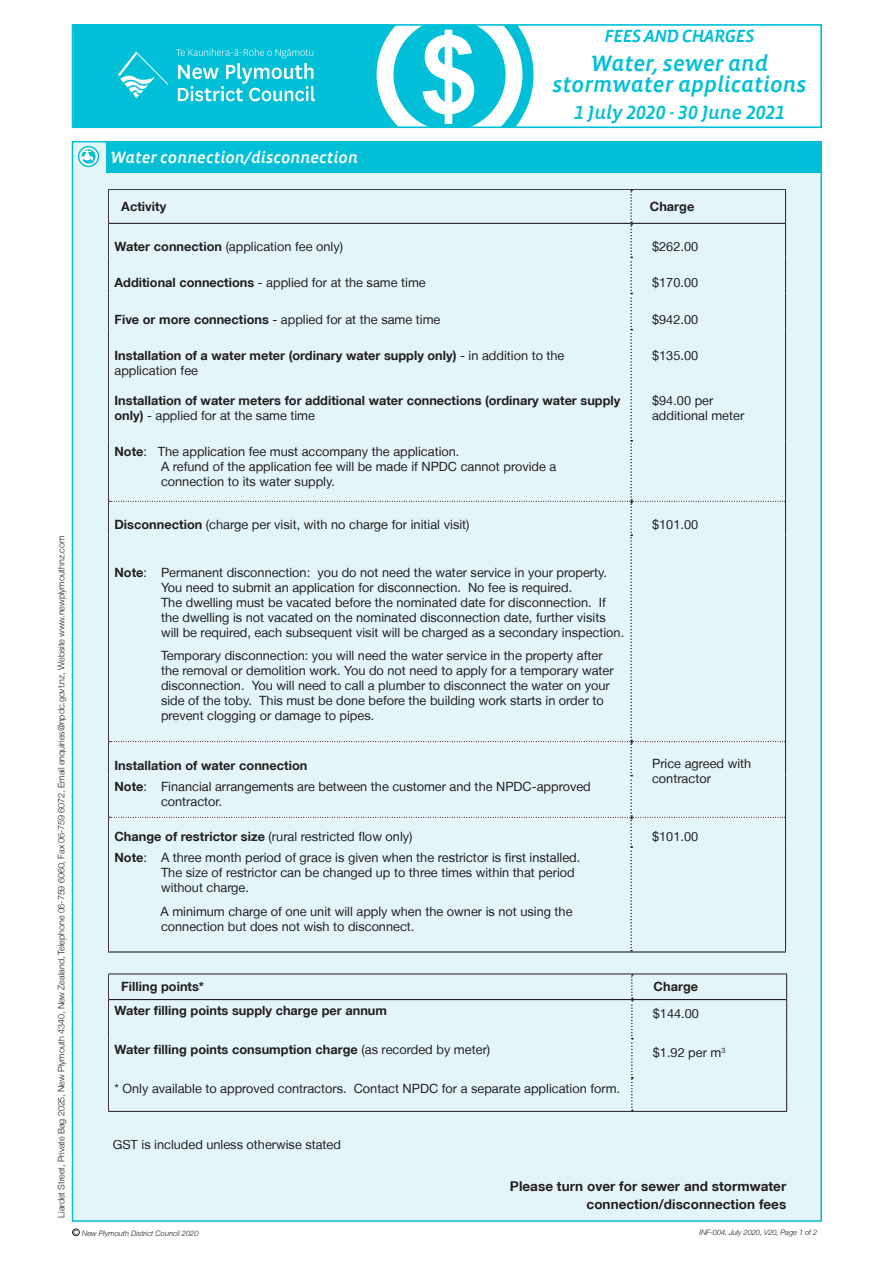
<style>
.page{position:relative;width:893px;height:1263px;background:#fff}
.page>*{position:absolute;margin:0;border:0;box-sizing:border-box;transform-origin:0 0}
.t1{font:22.5px "Vista Sans Alt Med Ita";color:#00bfd7}
.t2{font:19.5px "Vista Sans Alt Med Ita";color:#00bfd7}
.t3{font:18px "Vista Sans Alt Med Ita";letter-spacing:-.025em;color:#00bfd7}
.t4{font:16.5px "Vista Sans Alt Med Ita";color:#fff}
.Table_Heading{font:700 13.5px/18px "Helvetica Neue LT";color:#231f20;text-align:right}
.Charge_column{font:12.75px/15px "Helvetica Neue LT";color:#231f20}
.Charge_column-2{font:700 12.75px/15px "Helvetica Neue LT";color:#231f20}
.Table_Heading-2{font:700 12.75px "Helvetica Neue LT";color:#231f20}
.t5{font:300 9px "Helvetica Neue LT";letter-spacing:-.01em;color:#231f20}
.t6{font:italic 300 7.5px "Helvetica Neue LT";color:#231f20}
.s1{font-weight:700}
.s2{font-weight:400}
</style>
<div class="page">
<div style="left:72px;top:141px;width:750px;height:1081px;background:#e4f5f9;border:2px solid #00bfd7"></div>
<div style="left:72px;top:1229px;width:8px;height:7px;border:1px solid #231f20;border-radius:50%"></div>
<svg style="left:110px;top:190px;width:676px;height:761px"></svg>
<hr style="left:108px;top:951px;width:523px;height:1px;background:#231f20">
<hr style="left:631px;top:951px;width:155px;height:1px;background:#231f20">
<svg style="left:631px;top:974px;width:2px;height:137px"></svg>
<hr style="left:108px;top:1111px;width:524px;height:1px;background:#231f20">
<hr style="left:632px;top:1111px;width:155px;height:1px;background:#231f20">
<hr style="left:108px;top:973px;width:524px;height:1px;background:#231f20">
<hr style="left:632px;top:973px;width:155px;height:1px;background:#231f20">
<svg style="left:786px;top:974px;width:1px;height:25px"></svg>
<hr style="left:786px;top:999px;width:1px;height:40px;background:#231f20">
<hr style="left:786px;top:1039px;width:1px;height:39px;background:#231f20">
<hr style="left:786px;top:1078px;width:1px;height:33px;background:#231f20">
<hr style="left:109px;top:999px;width:523px;height:1px;background:#231f20">
<hr style="left:632px;top:999px;width:154px;height:1px;background:#231f20">
<div style="left:106px;top:142px;width:715px;height:31px;background:#00bfd7"></div>
<svg style="left:79px;top:147px;width:19px;height:19px"></svg>
<div style="left:78px;top:146px;width:21px;height:21px;border:1px solid #00bfd7;border-radius:50%"></div>
<svg style="left:81px;top:149px;width:15px;height:15px"></svg>
<svg style="left:81px;top:150px;width:12px;height:14px"></svg>
<div style="left:73px;top:24px;width:312px;height:104px;background:#00bfd7"></div>
<svg style="left:117px;top:51px;width:52px;height:47px"></svg>
<svg style="left:176px;top:48px;width:139px;height:53px"></svg>
<div style="left:72px;top:24px;width:750px;height:104px;border:2px solid #00bfd7"></div>
<svg style="left:360px;top:25px;width:179px;height:102px"></svg>
<p class="t5" style="left:56px;top:1217px;width:683px;rotate:-90deg">Liardet Street, Private Bag 2025, New Plymouth 4340, New Zealand, Telephone 06-759 6060, Fax 06-759 6072, Email enquiries@npdc.govt.nz, Website www.newplymouthnz.com</p>
<p class="t4" style="left:111px;top:149px;width:249px">Water connection/disconnection</p>
<p class="t3" style="left:605px;top:27px;width:152px">FEES AND CHARGES</p>
<p class="t1" style="left:591px;top:52px;width:179px">Water, sewer and</p>
<p class="t1" style="left:552px;top:73px;width:256px">stormwater applications</p>
<p class="t2" style="left:574px;top:103px;width:212px">1 July 2020 - 30 June 2021</p>
<p class="Table_Heading-2" style="left:121px;top:198px;width:47px">Activity</p>
<p class="Table_Heading-2" style="left:650px;top:198px;width:46px">Charge</p>
<p class="Charge_column" style="left:114px;top:239px;width:230px"><span class="s1">Water connection</span> (application fee only)</p>
<p class="Charge_column" style="left:652px;top:239px;width:48px">$262.00</p>
<p class="Charge_column" style="left:114px;top:275px;width:313px"><span class="s1">Additional connections</span> - applied for at the same time</p>
<p class="Charge_column" style="left:652px;top:275px;width:48px">$170.00</p>
<p class="Charge_column" style="left:114px;top:311px;width:327px"><span class="s1">Five or more connections</span> - applied for at the same time</p>
<p class="Charge_column" style="left:652px;top:311px;width:48px">$942.00</p>
<p class="Charge_column-2" style="left:114px;top:347px;width:451px">Installation of a water meter (ordinary water supply only) <span class="s2">- in addition to the application fee</span></p>
<p class="Charge_column-2" style="left:114px;top:392px;width:507px">Installation of water meters for additional water connections (ordinary water supply only) <span class="s2">- applied for at the same time</span></p>
<p class="Charge_column" style="left:652px;top:347px;width:48px">$135.00</p>
<p class="Charge_column" style="left:652px;top:392px;width:94px">$94.00 per additional meter</p>
<p class="Charge_column" style="left:114px;top:444px;width:346px"><span class="s1">Note</span>: The application fee must accompany the application.</p>
<p class="Charge_column" style="left:161px;top:459px;width:397px">A refund of the application fee will be made if NPDC cannot provide a connection to its water supply.</p>
<p class="Charge_column" style="left:114px;top:517px;width:357px"><span class="s1">Disconnection</span> (charge per visit, with no charge for initial visit)</p>
<p class="Charge_column" style="left:652px;top:517px;width:48px">$101.00</p>
<p class="Charge_column" style="left:161px;top:565px;width:465px;text-indent:-46px"><span class="s1">Note</span>: Permanent disconnection: you do not need the water service in your property.<br>You need to submit an application for disconnection. No fee is required.<br>The dwelling must be vacated before the nominated date for disconnection. If the dwelling is not vacated on the nominated disconnection date, further visits will be required, each subsequent visit will be charged as a secondary inspection.</p>
<p class="Charge_column" style="left:161px;top:648px;width:454px">Temporary disconnection: you will need the water service in the property after the removal or demolition work. You do not need to apply for a temporary water disconnection. You will need to call a plumber to disconnect the water on your side of the toby. This must be done before the building work starts in order to prevent clogging or damage to pipes.</p>
<p class="Charge_column-2" style="left:114px;top:757px;width:194px">Installation of water connection</p>
<p class="Charge_column" style="left:652px;top:756px;width:101px">Price agreed with</p>
<p class="Charge_column" style="left:652px;top:771px;width:60px">contractor</p>
<p class="Charge_column" style="left:161px;top:778px;width:431px;text-indent:-46px"><span class="s1">Note</span>: Financial arrangements are between the customer and the NPDC-approved contractor.</p>
<p class="Charge_column" style="left:114px;top:829px;width:300px"><span class="s1">Change of restrictor size</span> (rural restricted flow only)</p>
<p class="Charge_column" style="left:652px;top:829px;width:48px">$101.00</p>
<p class="Charge_column" style="left:161px;top:850px;width:421px;text-indent:-46px"><span class="s1">Note</span>: A three month period of grace is given when the restrictor is first installed.<br>The size of restrictor can be changed up to three times within that period without charge.</p>
<p class="Charge_column" style="left:161px;top:903px;width:413px">A minimum charge of one unit will apply when the owner is not using the connection but does not wish to disconnect.</p>
<p class="Table_Heading-2" style="left:121px;top:979px;width:84px">Filling points*</p>
<p class="Table_Heading-2" style="left:654px;top:979px;width:46px">Charge</p>
<p class="Charge_column-2" style="left:114px;top:1002px;width:274px">Water filling points supply charge per annum</p>
<p class="Charge_column" style="left:653px;top:1005px;width:48px">$144.00</p>
<p class="Charge_column-2" style="left:114px;top:1041px;width:377px">Water filling points consumption charge <span class="s2">(as recorded by meter)</span></p>
<p class="Charge_column" style="left:653px;top:1044px;width:74px">$1.92 per m<sup>3</sup></p>
<p class="Charge_column" style="left:114px;top:1081px;width:507px">* Only available to approved contractors. Contact NPDC for a separate application form.</p>
<p class="Charge_column" style="left:113px;top:1137px;width:230px">GST is included unless otherwise stated</p>
<p class="Table_Heading" style="left:510px;top:1177px;width:278px">Please turn over for sewer and stormwater connection/disconnection fees</p>
<p class="t6" style="left:82px;top:1229px;width:118px">New Plymouth District Council 2020</p>
<p class="t6" style="left:699px;top:1227px;width:119px">INF-004, July 2020, V20, Page 1 of 2</p>
</div>
